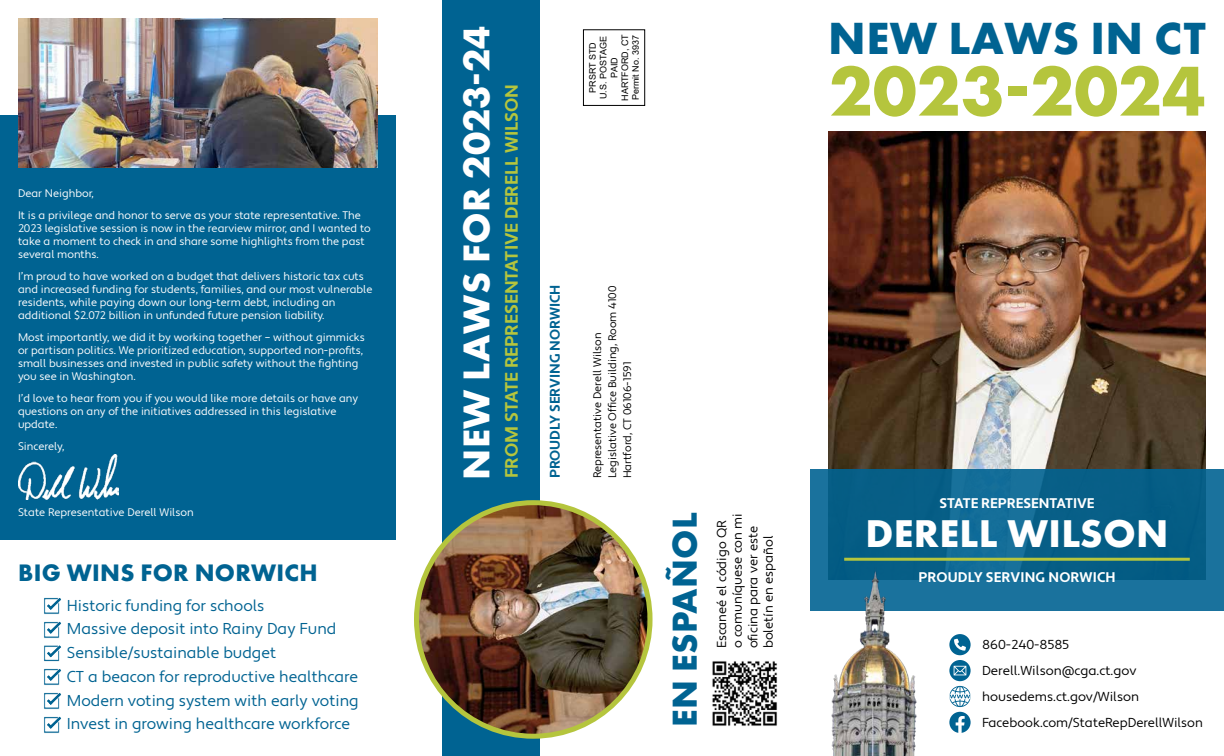
<style>
.page{position:relative;width:1224px;height:756px;background:#fff}
.page>*{position:absolute;margin:0;border:0;box-sizing:border-box;transform-origin:0 0}
.t1{font:700 73.2px "Futura PT";color:#b5c53d}
.t2{font:700 46.8px "Futura PT";letter-spacing:.01em;color:#006392}
.t3{font:700 40.1px "Futura PT";letter-spacing:.01em;color:#fff}
.t4{font:700 38.7px "Futura PT";letter-spacing:.01em;color:#fff}
.t5{font:700 36px "Futura PT";letter-spacing:.01em;color:#006392}
.t6{font:700 24.8px "Futura PT";letter-spacing:.01em;color:#006392}
.t7{font:700 18px "Apertura";color:#b5c53d}
.t8{font:15.8px/23.7px "Apertura";color:#006392}
.t9{font:700 14px "Apertura";color:#fff}
.t10{font:700 14px "Apertura";color:#006392}
.t11{font:13px/25.8px "Apertura";color:#000}
.t12{font:11px/13px "Apertura";color:#fff}
.t13{font:11px/15px "Apertura";color:#000}
.t14{font:9px/10.8px "Arial";color:#000;text-align:center}
</style>
<div class="page">
<img style="left:828px;top:132px;width:378px;height:337px">
<div style="left:583px;top:30px;width:62px;height:76px;border:1px solid #000"></div>
<div style="left:949px;top:712px;width:22px;height:21px;background:#006392;border-radius:50%"></div>
<svg style="left:956px;top:716px;width:9px;height:17px"></svg>
<svg style="left:949px;top:660px;width:22px;height:21px"></svg>
<svg style="left:954px;top:666px;width:12px;height:9px"></svg>
<div style="left:949px;top:634px;width:22px;height:21px;background:#006392;border-radius:50%"></div>
<svg style="left:954px;top:639px;width:12px;height:12px"></svg>
<svg style="left:949px;top:686px;width:22px;height:21px"></svg>
<svg style="left:949px;top:687px;width:22px;height:19px"></svg>
<div style="left:442px;top:0;width:98px;height:756px;background:#006392"></div>
<div style="left:0;top:115px;width:396px;height:425px;background:#006392"></div>
<img style="left:18px;top:18px;width:360px;height:150px">
<img style="left:416px;top:503px;width:234px;height:233px;border-radius:117px">
<div style="left:414px;top:500px;width:239px;height:239px;border:5px solid #b5c53d;border-radius:50%"></div>
<svg style="left:810px;top:469px;width:414px;height:142px;background:#0d658e"></svg>
<hr style="left:844px;top:558px;width:346px;height:3px;background:#b5c53d">
<img style="left:828px;top:568px;width:91px;height:188px">
<img style="left:18px;top:454px;width:100px;height:46px">
<img style="left:44px;top:597px;width:16px;height:17px">
<svg style="left:47px;top:598px;width:14px;height:12px"></svg>
<img style="left:44px;top:621px;width:16px;height:17px">
<svg style="left:47px;top:622px;width:14px;height:12px"></svg>
<img style="left:44px;top:645px;width:16px;height:17px">
<svg style="left:47px;top:645px;width:14px;height:12px"></svg>
<img style="left:44px;top:668px;width:16px;height:17px">
<svg style="left:47px;top:669px;width:14px;height:12px"></svg>
<img style="left:44px;top:692px;width:16px;height:17px">
<svg style="left:47px;top:693px;width:14px;height:12px"></svg>
<img style="left:44px;top:716px;width:16px;height:17px">
<svg style="left:47px;top:717px;width:14px;height:12px"></svg>
<img style="left:712px;top:661px;width:65px;height:65px">
<p class="t12" style="left:18px;top:183px;width:344px;line-height:22px">Dear Neighbor,<br>It is a privilege and honor to serve as your state representative. The</p>
<p class="t12" style="left:18px;top:222px;width:354px">2023 legislative session is now in the rearview mirror, and I wanted to take a moment to check in and share some highlights from the past several months.</p>
<p class="t12" style="left:18px;top:270px;width:356px">I’m proud to have worked on a budget that delivers historic tax cuts and increased funding for students, families, and our most vulnerable residents, while paying down our long-term debt, including an additional $2.072 billion in unfunded future pension liability.</p>
<p class="t12" style="left:18px;top:331px;width:348px">Most importantly, we did it by working together – without gimmicks or partisan politics. We prioritized education, supported non-profits, small businesses and invested in public safety without the fighting you see in Washington.</p>
<p class="t12" style="left:18px;top:392px;width:342px">I’d love to hear from you if you would like more details or have any questions on any of the initiatives addressed in this legislative update.</p>
<p class="t12" style="left:18px;top:440px;width:48px">Sincerely,</p>
<p class="t12" style="left:18px;top:506px;width:177px">State Representative Derell Wilson</p>
<h3 class="t6" style="left:18px;top:557px;width:301px">BIG WINS FOR NORWICH</h3>
<h3 class="t8" style="left:67px;top:594px;width:293px">Historic funding for schools<br>Massive deposit into Rainy Day Fund Sensible/sustainable budget<br>CT a beacon for reproductive healthcare Modern voting system with early voting Invest in growing healthcare workforce</h3>
<h3 class="t4" style="left:452px;top:480px;width:456px;rotate:-90deg">NEW LAWS FOR 2023-24</h3>
<h3 class="t7" style="left:501px;top:478px;width:396px;rotate:-90deg">FROM STATE REPRESENTATIVE DERELL WILSON</h3>
<p class="t14" style="left:587px;top:101px;width:68px;rotate:-90deg">PRSRT STD<br>U.S. POSTAGE<br>PAID<br>HARTFORD, CT<br>Permit No. 3937</p>
<p class="t10" style="left:547px;top:478px;width:195px;rotate:-90deg">PROUDLY SERVING NORWICH</p>
<p class="t13" style="left:590px;top:478px;width:194px;rotate:-90deg">Representative Derell Wilson<br>Legislative Office Building, Room 4100<br>Hartford, CT 06106-1591</p>
<h3 class="t5" style="left:662px;top:727px;width:216px;rotate:-90deg">EN ESPAÑOL</h3>
<p class="t11" style="left:714px;top:648px;width:136px;line-height:15.6px;rotate:-90deg">Escaneé el código QR o comuníquese con mi oficina para ver este boletín en español</p>
<h2 class="t2" style="left:828px;top:8px;width:379px">NEW LAWS IN CT</h2>
<h1 class="t1" style="left:829px;top:44px;width:379px">2023-2024</h1>
<p class="t9" style="left:939px;top:495px;width:157px">STATE REPRESENTATIVE</p>
<h3 class="t3" style="left:865px;top:508px;width:305px">DERELL WILSON</h3>
<p class="t9" style="left:919px;top:569px;width:199px">PROUDLY SERVING NORWICH</p>
<p class="t11" style="left:982px;top:632px;width:222px">860-240-8585<br>Derell.Wilson@cga.ct.gov housedems.ct.gov/Wilson<br>Facebook.com/StateRepDerellWilson</p>
</div>
